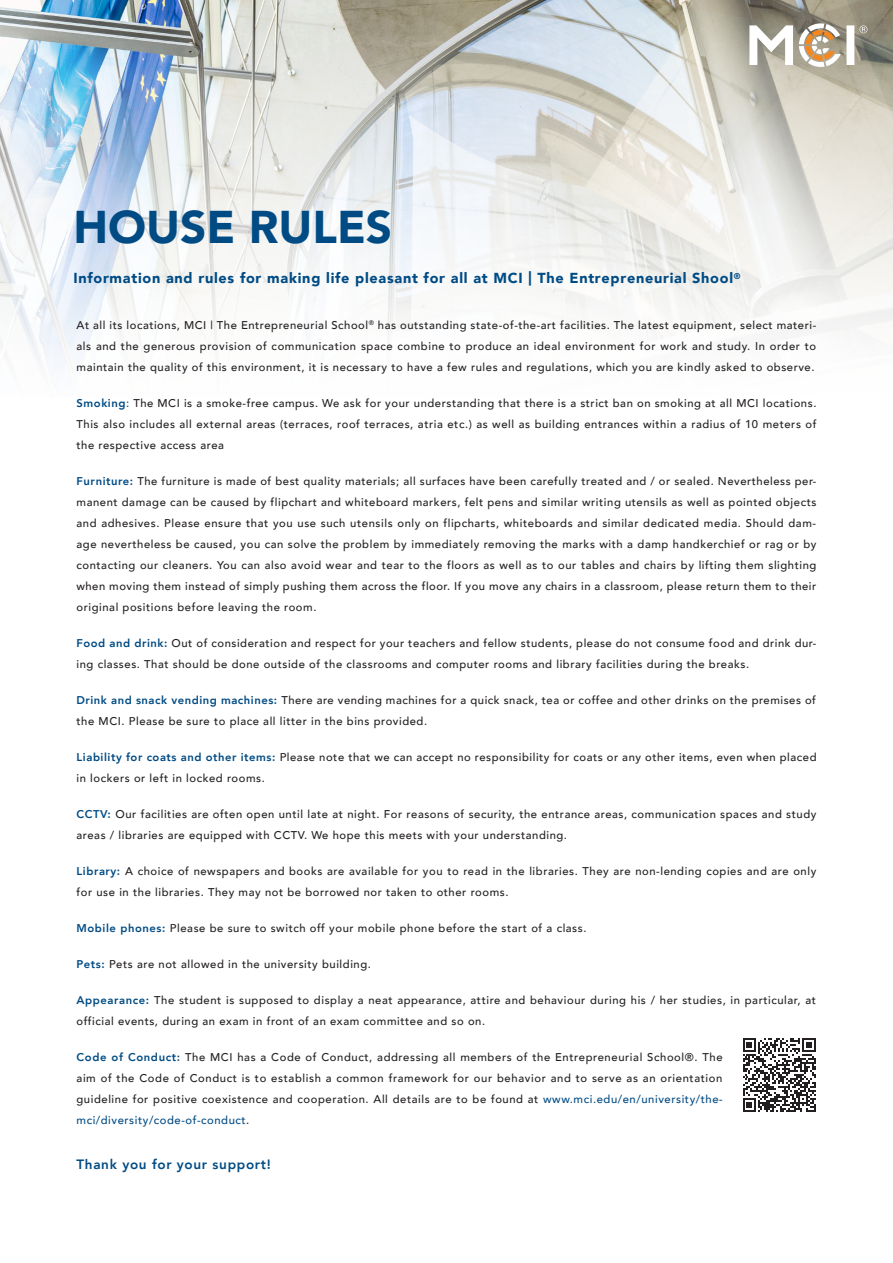
<style>
.page{position:relative;width:893px;height:1263px;background:#fff}
.page>*{position:absolute;margin:0;border:0;box-sizing:border-box;transform-origin:0 0}
.t1{font:900 45.75px "Avenir";color:#004b84}
.t2{font:900 14.4px "Avenir";letter-spacing:.05em;color:#004b84}
.t3{font:800 13.5px "Avenir";letter-spacing:.05em;color:#004b84}
.t4{font:500 11.25px/21px "Avenir";letter-spacing:.05em;color:#231f20}
.s1{font-weight:800;color:#004b84}
.s2{color:#004b84}
</style>
<div class="page">
<img style="left:0;top:0;width:893px;height:365px">
<svg style="left:749px;top:23px;width:118px;height:44px"></svg>
<svg style="left:743px;top:1038px;width:73px;height:73px"></svg>
<h1 class="t1" style="left:73px;top:188px;width:320px">HOUSE RULES</h1>
<p class="t2" style="left:73px;top:266px;width:669px">Information and rules for making life pleasant for all at MCI | The Entrepreneurial Shool<sup>®</sup></p>
<p class="t4" style="left:77px;top:314px;width:741px;text-align:justify">At all its locations, MCI | The Entrepreneurial School<sup>®</sup> has outstanding state-of-the-art facilities. The latest equipment, select materi&shy;als and the generous provision of communication space combine to produce an ideal environment for work and study. In order to maintain the quality of this environment, it is necessary to have a few rules and regulations, which you are kindly asked to observe.</p>
<p class="t4" style="left:77px;top:392px;width:741px;text-align:justify"><span class="s1">Smoking</span><span class="s2">:</span> The MCI is a smoke-free campus. We ask for your understanding that there is a strict ban on smoking at all MCI locations.<br>This also includes all external areas (terraces, roof terraces, atria etc.) as well as building entrances within a radius of 10 meters of the respective access area</p>
<p class="t4" style="left:77px;top:470px;width:741px;text-align:justify"><span class="s1">Furniture:</span> The furniture is made of best quality materials; all surfaces have been carefully treated and / or sealed. Nevertheless per&shy;manent damage can be caused by flipchart and whiteboard markers, felt pens and similar writing utensils as well as pointed objects and adhesives. Please ensure that you use such utensils only on flipcharts, whiteboards and similar dedicated media. Should dam&shy;age nevertheless be caused, you can solve the problem by immediately removing the marks with a damp handkerchief or rag or by contacting our cleaners. You can also avoid wear and tear to the floors as well as to our tables and chairs by lifting them slighting when moving them instead of simply pushing them across the floor. If you move any chairs in a classroom, please return them to their original positions before leaving the room.</p>
<p class="t4" style="left:77px;top:632px;width:741px"><span class="s1">Food and drink:</span> Out of consideration and respect for your teachers and fellow students, please do not consume food and drink dur&shy;ing classes. That should be done outside of the classrooms and computer rooms and library facilities during the breaks.</p>
<p class="t4" style="left:77px;top:689px;width:741px"><span class="s1">Drink and snack vending machines:</span> There are vending machines for a quick snack, tea or coffee and other drinks on the premises of the MCI. Please be sure to place all litter in the bins provided.</p>
<p class="t4" style="left:77px;top:746px;width:741px"><span class="s1">Liability for coats and other items:</span> Please note that we can accept no responsibility for coats or any other items, even when placed in lockers or left in locked rooms.</p>
<p class="t4" style="left:77px;top:803px;width:741px"><span class="s1">CCTV:</span> Our facilities are often open until late at night. For reasons of security, the entrance areas, communication spaces and study areas / libraries are equipped with CCTV. We hope this meets with your understanding.</p>
<p class="t4" style="left:77px;top:860px;width:741px"><span class="s1">Library:</span> A choice of newspapers and books are available for you to read in the libraries. They are non-lending copies and are only for use in the libraries. They may not be borrowed nor taken to other rooms.</p>
<p class="t4" style="left:77px;top:917px;width:511px"><span class="s1">Mobile phones:</span> Please be sure to switch off your mobile phone before the start of a class.</p>
<p class="t4" style="left:77px;top:953px;width:296px"><span class="s1">Pets:</span> Pets are not allowed in the university building.</p>
<p class="t4" style="left:77px;top:989px;width:741px"><span class="s1">Appearance:</span> The student is supposed to display a neat appearance, attire and behaviour during his / her studies, in particular, at official events, during an exam in front of an exam committee and so on.</p>
<p class="t4" style="left:77px;top:1046px;width:648px;text-align:justify"><span class="s1">Code of Conduct:</span> The MCI has a Code of Conduct, addressing all members of the Entrepreneurial School®. The aim of the Code of Conduct is to establish a common framework for our behavior and to serve as an orientation guideline for positive coexistence and cooperation. All details are to be found at <span class="s2">www.mci.edu/en/university/the&shy;mci/diversity/code-of-conduct</span>.</p>
<p class="t3" style="left:77px;top:1153px;width:196px">Thank you for your support!</p>
</div>
